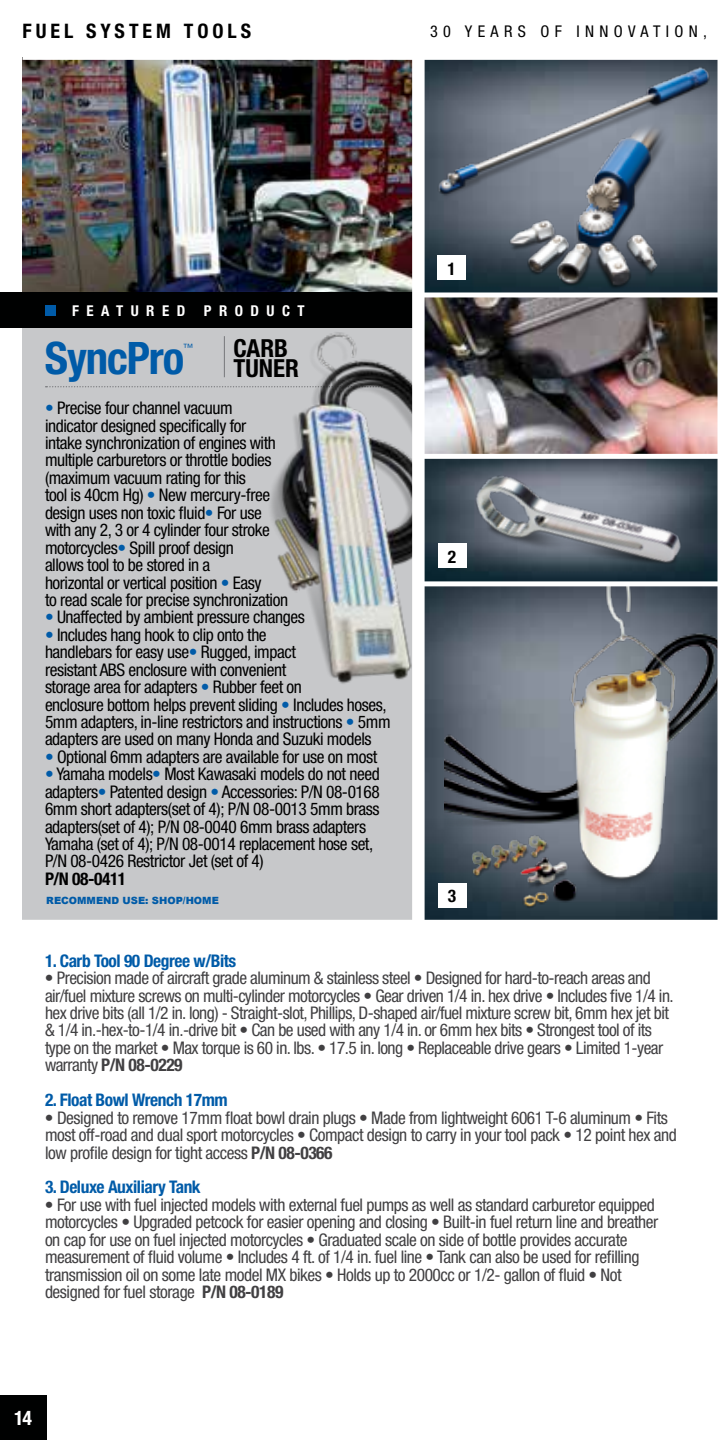
<style>
.page{position:relative;width:720px;height:1440px;background:#fff}
.page>*{position:absolute;margin:0;border:0;box-sizing:border-box;transform-origin:0 0}
.t1{font:700 condensed 44.75px "Helvetica Neue";color:#005ba8}
.t2{font:700 condensed 25px/20.2px "Helvetica Neue";color:#000}
.t3{font:700 condensed 20px "Helvetica Neue";letter-spacing:.2em;color:#000}
.t4{font:700 condensed 20px "Helvetica Neue";color:#fff}
.t5{font:condensed 17.5px/17.5px "Helvetica Neue";letter-spacing:-.025em;color:#414042}
.t6{font:condensed 17.5px/17.5px "Helvetica Neue";letter-spacing:-.025em;color:#000}
.t7{font:700 condensed 17.5px "Helvetica Neue";letter-spacing:-.025em;color:#005ba8}
.t8{font:700 condensed 17.5px "Helvetica Neue";letter-spacing:-.025em;color:#000}
.t9{font:condensed 16.25px "Helvetica Neue";color:#000}
.t10{font:700 condensed 15px "Helvetica Neue";color:#fff}
.t11{font:condensed 10.25px "Helvetica Neue";color:#005ba8}
.t12{font:900 10px "Arial";color:#005ba8}
.s1{color:#005ba8}
.s2{font-weight:700}
</style>
<div class="page">
<div style="left:22px;top:328px;width:396px;height:594px;background:#c7c8ca"></div>
<svg style="left:46px;top:386px;width:196px;height:1px"></svg>
<img style="left:425px;top:587px;width:20px;height:333px">
<img style="left:445px;top:635px;width:273px;height:285px">
<img style="left:425px;top:459px;width:11px;height:122px">
<img style="left:23px;top:60px;width:389px;height:232px">
<div style="left:0;top:292px;width:417px;height:36px;background:#000101"></div>
<div style="left:45px;top:305px;width:11px;height:11px;background:#005ba8"></div>
<img style="left:242px;top:332px;width:170px;height:352px">
<img style="left:425px;top:60px;width:293px;height:232px">
<img style="left:425px;top:297px;width:293px;height:157px">
<img style="left:502px;top:199px;width:189px;height:93px">
<div style="left:437px;top:256px;width:29px;height:24px;background:#fff"></div>
<div style="left:438px;top:883px;width:28px;height:25px;background:#fff"></div>
<img style="left:436px;top:407px;width:282px;height:228px">
<div style="left:0;top:1395px;width:46px;height:45px;background:#000101"></div>
<div style="left:412px;top:57px;width:13px;height:865px;background:#fff"></div>
<div style="left:419px;top:454px;width:301px;height:5px;background:#fff"></div>
<hr style="left:224px;top:336px;width:1px;height:41px;background:#77787b">
<img style="left:425px;top:61px;width:292px;height:138px">
<div style="left:418px;top:581px;width:302px;height:5px;background:#fff"></div>
<div style="left:16px;top:920px;width:704px;height:5px;background:#fff"></div>
<p class="t3" style="left:22px;top:19px;width:229px">Fu el System tools</p>
<p class="t9" style="left:430px;top:21px;width:48px">3 0 years</p>
<p class="t9" style="left:541px;top:21px;width:12px">of</p>
<p class="t9" style="left:577px;top:21px;width:50px">i nnovatio</p>
<p class="t9" style="left:689px;top:21px;width:20px">n ,</p>
<p class="t10" style="left:72px;top:301px;width:14px">FEAT</p>
<p class="t10" style="left:131px;top:301px;width:30px">U RED</p>
<p class="t10" style="left:204px;top:301px;width:15px">PROD</p>
<p class="t10" style="left:267px;top:301px;width:28px">U CT</p>
<h1 class="t1" style="left:45px;top:331px;width:141px">SyncPro</h1>
<p class="t11" style="left:183px;top:341px;width:12px">™</p>
<h2 class="t2" style="left:234px;top:337px;width:56px">CAR B<br>TUNER</h2>
<p class="t6" style="left:45px;top:399px;width:245px"><span class="s1">•</span> Precise four channel vacuum indicator designed specifically for<br>intake synchronization of engines with multiple carburetors or throttle bodies (maximum vacuum rating for this<br>tool is 40cm Hg) <span class="s1">•</span> New mercury-free design uses non toxic fluid<span class="s1">•</span> For use with any 2, 3 or 4 cylinder four stroke motorcycles<span class="s1">•</span> Spill proof design<br>allows tool to be stored in a<br>horizontal or vertical position <span class="s1">•</span> Easy<br>to read scale for precise synchronization</p>
<p class="t6" style="left:45px;top:608px;width:261px"><span class="s1">•</span> Unaffected by ambient pressure changes</p>
<p class="t6" style="left:45px;top:626px;width:347px"><span class="s1">•</span> Includes hang hook to clip onto the<br>handlebars for easy use<span class="s1">•</span> Rugged, impact<br>resistant ABS enclosure with convenient<br>storage area for adapters <span class="s1">•</span> Rubber feet on<br>enclosure bottom helps prevent sliding <span class="s1">•</span> Includes hoses, 5mm adapters, in-line restrictors and instructions <span class="s1">•</span> 5mm adapters are used on many Honda and Suzuki models</p>
<p class="t6" style="left:45px;top:748px;width:334px"><span class="s1">•</span> Optional 6mm adapters are available for use on most</p>
<p class="t6" style="left:45px;top:765px;width:336px"><span class="s1">•</span> Yamaha models<span class="s1">•</span> Most Kawasaki models do not need adapters<span class="s1">•</span> Patented design <span class="s1">•</span> Accessories: P/N 08-0168<br>6mm short adapters(set of 4); P/N 08-0013 5mm brass adapters(set of 4); P/N 08-0040 6mm brass adapters Yamaha (set of 4); P/N 08-0014 replacement hose set, P/N 08-0426 Restrictor Jet (set of 4)</p>
<p class="t8" style="left:45px;top:868px;width:83px">P/N 08-0411</p>
<p class="t12" style="left:46px;top:893px;width:149px">RECOMMEND USE: SHOP/HOME</p>
<p class="t8" style="left:447px;top:258px;width:10px">1</p>
<p class="t8" style="left:448px;top:546px;width:10px">2</p>
<p class="t8" style="left:448px;top:886px;width:10px">3</p>
<p class="t7" style="left:45px;top:950px;width:193px">1. Carb Tool 90 Degree w/Bits</p>
<p class="t5" style="left:45px;top:969px;width:630px">• Precision made of aircraft grade aluminum &amp; stainless steel • Designed for hard-to-reach areas and air/fuel mixture screws on multi-cylinder motorcycles • Gear driven 1/4 in. hex drive • Includes five 1/4 in. hex drive bits (all 1/2 in. long) - Straight-slot, Phillips, D-shaped air/fuel mixture screw bit, 6mm hex jet bit &amp; 1/4 in.-hex-to-1/4 in.-drive bit • Can be used with any 1/4 in. or 6mm hex bits • Strongest tool of its type on the market • Max torque is 60 in. lbs. • 17.5 in. long • Replaceable drive gears • Limited 1-year warranty <span class="s2">P/N 08-0229</span></p>
<p class="t7" style="left:45px;top:1089px;width:184px">2. Float Bowl Wrench 17mm</p>
<p class="t5" style="left:45px;top:1109px;width:633px">• Designed to remove 17mm float bowl drain plugs • Made from lightweight 6061 T-6 aluminum • Fits most off-road and dual sport motorcycles • Compact design to carry in your tool pack • 12 point hex and low profile design for tight access <span class="s2">P/N 08-0366</span></p>
<p class="t7" style="left:45px;top:1177px;width:157px">3. Deluxe Auxiliary Tank</p>
<p class="t5" style="left:45px;top:1196px;width:615px">• For use with fuel injected models with external fuel pumps as well as standard carburetor equipped motorcycles • Upgraded petcock for easier opening and closing • Built-in fuel return line and breather on cap for use on fuel injected motorcycles • Graduated scale on side of bottle provides accurate measurement of fluid volume • Includes 4 ft. of 1/4 in. fuel line • Tank can also be used for refilling transmission oil on some late model MX bikes • Holds up to 2000cc or 1/2- gallon of fluid • Not designed for fuel storage <span class="s2">P/N 08-0189</span></p>
<p class="t4" style="left:14px;top:1406px;width:20px">14</p>
</div>
